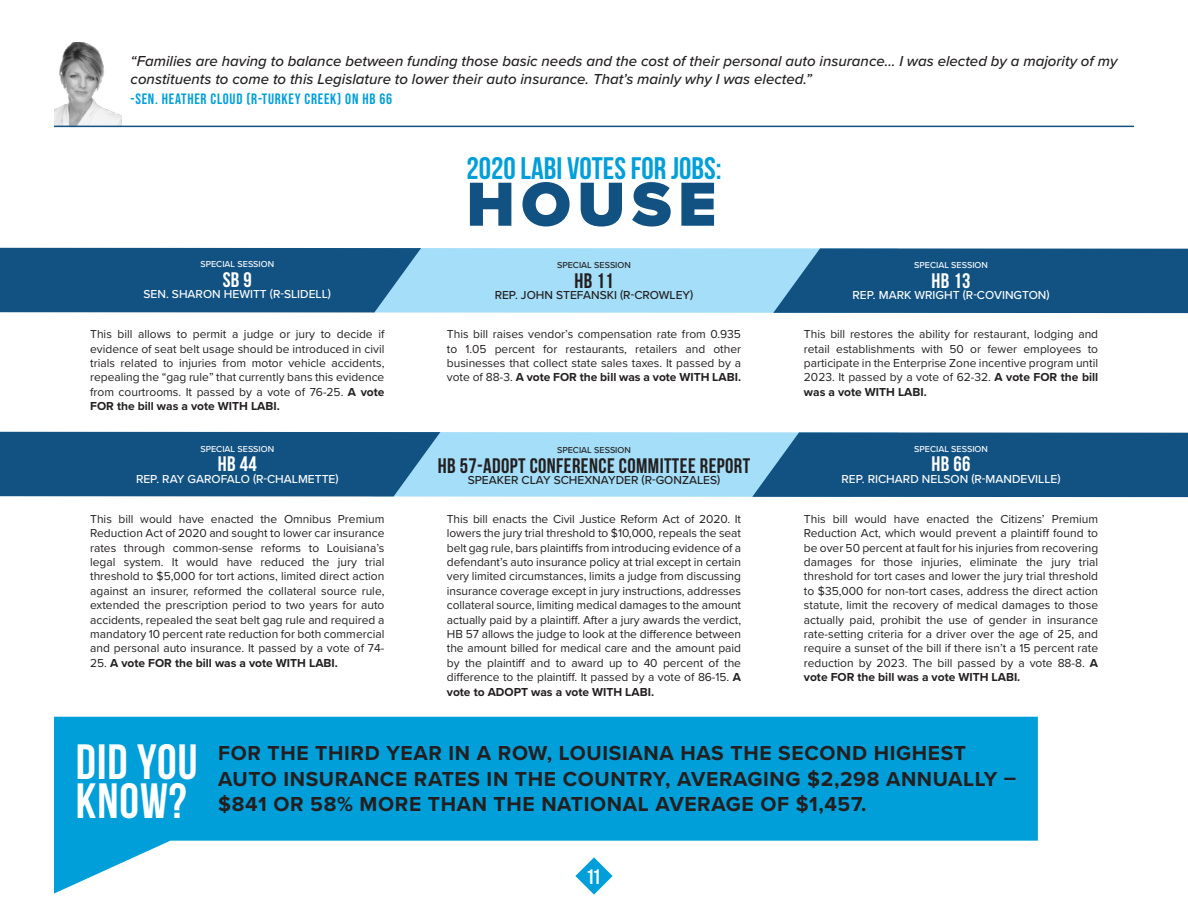
<style>
.page{position:relative;width:1188px;height:918px;background:#fff}
.page>*{position:absolute;margin:0;border:0;box-sizing:border-box;transform-origin:0 0}
.t1{font:900 64.5px "Proxima Nova";letter-spacing:.1em;color:#125283}
.t2{font:700 49.5px "Bebas Neue";letter-spacing:.02em;color:#fff}
.t3{font:700 31.05px "Bebas Neue";color:#009fda}
.t4{font:700 21px/25.5px "Proxima Nova";letter-spacing:.03em;color:#231f20}
.t5{font:700 21px "Bebas Neue";letter-spacing:.02em;color:#231f20}
.t6{font:700 21px "Bebas Neue";letter-spacing:.02em;color:#fff}
.t7{font:700 21px "Bebas Neue Pro";color:#fff}
.t8{font:italic 500 15px/18px "Proxima Nova";color:#231f20}
.t9{font:15px "Bebas Neue";letter-spacing:.05em;color:#009fda}
.t10{font:12px/14.4px "Proxima Nova";color:#231f20;text-align:justify}
.t11{font:500 12px "Proxima Nova";color:#fff}
.t12{font:500 12px "Proxima Nova";color:#231f20}
.t13{font:700 12px "Proxima Nova";color:#231f20}
.t14{font:500 9px "Proxima Nova";color:#fff}
.t15{font:500 9px "Proxima Nova";color:#231f20}
.s1{font-weight:700}
.s2{font-weight:400}
</style>
<div class="page">
<svg style="left:0;top:248px;width:1188px;height:65px;background:#4482ab"></svg>
<svg style="left:0;top:432px;width:1188px;height:65px;background:#3f7da7"></svg>
<img style="left:54px;top:42px;width:68px;height:84px">
<hr style="left:54px;top:126px;width:1080px;height:1px;background:#125283">
<svg style="left:54px;top:717px;width:984px;height:177px;fill:#009fda"></svg>
<p class="t8" style="left:131px;top:51px;width:989px">“Families are having to balance between funding those basic needs and the cost of their personal auto insurance… I was elected by a majority of my constituents to come to this Legislature to lower their auto insurance. That’s mainly why I was elected.”</p>
<p class="t9" style="left:131px;top:90px;width:263px">-SEN. HEATHER CLOUD (R-TURKEY CREEK) ON HB 66</p>
<p class="t3" style="left:466px;top:151px;width:257px">2020 LABI VOTES FOR JOBS:</p>
<p class="t14" style="left:200px;top:258px;width:75px">SPECIAL SESSION</p>
<p class="t6" style="left:223px;top:268px;width:31px">SB 9</p>
<p class="t11" style="left:143px;top:285px;width:189px">SEN. SHARON HEWITT (R-SLIDELL)</p>
<p class="t10" style="left:90px;top:326px;width:296px">This bill allows to permit a judge or jury to decide if evidence of seat belt usage should be introduced in civil trials related to injuries from motor vehicle accidents, repealing the “gag rule” that currently bans this evidence from courtrooms. It passed by a vote of 76-25. <span class="s1">A vote FOR the bill was a vote WITH LABI.</span></p>
<p class="t14" style="left:200px;top:442px;width:75px">SPECIAL SESSION</p>
<p class="t6" style="left:218px;top:453px;width:41px">HB 44</p>
<p class="t11" style="left:136px;top:470px;width:204px">REP. RAY GAROFALO (R-CHALMETTE)</p>
<p class="t10" style="left:90px;top:511px;width:296px">This bill would have enacted the Omnibus Premium Reduction Act of 2020 and sought to lower car insurance rates through common-sense reforms to Louisiana’s legal system. It would have reduced the jury trial threshold to $5,000 for tort actions, limited direct action against an insurer, reformed the collateral source rule, extended the prescription period to two years for auto accidents, repealed the seat belt gag rule and required a mandatory 10 percent rate reduction for both commercial and personal auto insurance. It passed by a vote of 74-</p>
<p class="t13" style="left:90px;top:654px;width:249px"><span class="s2">25.</span> A vote FOR the bill was a vote WITH LABI.</p>
<p class="t1" style="left:466px;top:156px;width:251px">HOUSE</p>
<p class="t15" style="left:557px;top:258px;width:75px">SPECIAL SESSION</p>
<p class="t12" style="left:495px;top:286px;width:200px">REP. JOHN STEFANSKI (R-CROWLEY)</p>
<p class="t10" style="left:447px;top:326px;width:296px">This bill raises vendor’s compensation rate from 0.935 to 1.05 percent for restaurants, retailers and other businesses that collect state sales taxes. It passed by a vote of 88-3. <span class="s1">A vote FOR the bill was a vote WITH LABI.</span></p>
<p class="t5" style="left:574px;top:269px;width:41px">HB 11</p>
<p class="t14" style="left:914px;top:258px;width:75px">SPECIAL SESSION</p>
<p class="t11" style="left:853px;top:286px;width:199px">REP. MARK WRIGHT (R-COVINGTON)</p>
<p class="t10" style="left:804px;top:326px;width:296px">This bill restores the ability for restaurant, lodging and retail establishments with 50 or fewer employees to participate in the Enterprise Zone incentive program until 2023. It passed by a vote of 62-32. <span class="s1">A vote FOR the bill was a vote WITH LABI.</span></p>
<p class="t6" style="left:932px;top:269px;width:41px">HB 13</p>
<p class="t15" style="left:557px;top:444px;width:75px">SPECIAL SESSION</p>
<p class="t12" style="left:468px;top:471px;width:254px">SPEAKER CLAY SCHEXNAYDER (R-GONZALES)</p>
<p class="t10" style="left:447px;top:511px;width:296px">This bill enacts the Civil Justice Reform Act of 2020. It lowers the jury trial threshold to $10,000, repeals the seat belt gag rule, bars plaintiffs from introducing evidence of a defendant’s auto insurance policy at trial except in certain very limited circumstances, limits a judge from discussing insurance coverage except in jury instructions, addresses collateral source, limiting medical damages to the amount actually paid by a plaintiff. After a jury awards the verdict, HB 57 allows the judge to look at the difference between the amount billed for medical care and the amount paid by the plaintiff and to award up to 40 percent of the difference to the plaintiff. It passed by a vote of 86-15. <span class="s1">A vote to ADOPT was a vote WITH LABI.</span></p>
<p class="t5" style="left:438px;top:454px;width:314px">HB 57-ADOPT CONFERENCE COMMITTEE REPORT</p>
<p class="t14" style="left:914px;top:442px;width:75px">SPECIAL SESSION</p>
<p class="t11" style="left:841px;top:470px;width:221px">REP. RICHARD NELSON (R-MANDEVILLE)</p>
<p class="t10" style="left:804px;top:511px;width:296px">This bill would have enacted the Citizens’ Premium Reduction Act, which would prevent a plaintiff found to be over 50 percent at fault for his injuries from recovering damages for those injuries, eliminate the jury trial threshold for tort cases and lower the jury trial threshold to $35,000 for non-tort cases, address the direct action statute, limit the recovery of medical damages to those actually paid, prohibit the use of gender in insurance rate-setting criteria for a driver over the age of 25, and require a sunset of the bill if there isn’t a 15 percent rate reduction by 2023. The bill passed by a vote 88-8. <span class="s1">A vote FOR the bill was a vote WITH LABI.</span></p>
<p class="t6" style="left:932px;top:453px;width:41px">HB 66</p>
<p class="t2" style="left:76px;top:735px;width:123px">DID YOU</p>
<p class="t2" style="left:76px;top:774px;width:112px">KNOW?</p>
<p class="t4" style="left:218px;top:740px;width:800px">FOR THE THIRD YEAR IN A ROW, LOUISIANA HAS THE SECOND HIGHEST<br>AUTO INSURANCE RATES IN THE COUNTRY, AVERAGING $2,298 ANNUALLY – $841 OR 58% MORE THAN THE NATIONAL AVERAGE OF $1,457.</p>
<h3 class="t7" style="left:588px;top:864px;width:14px">11</h3>
</div>
